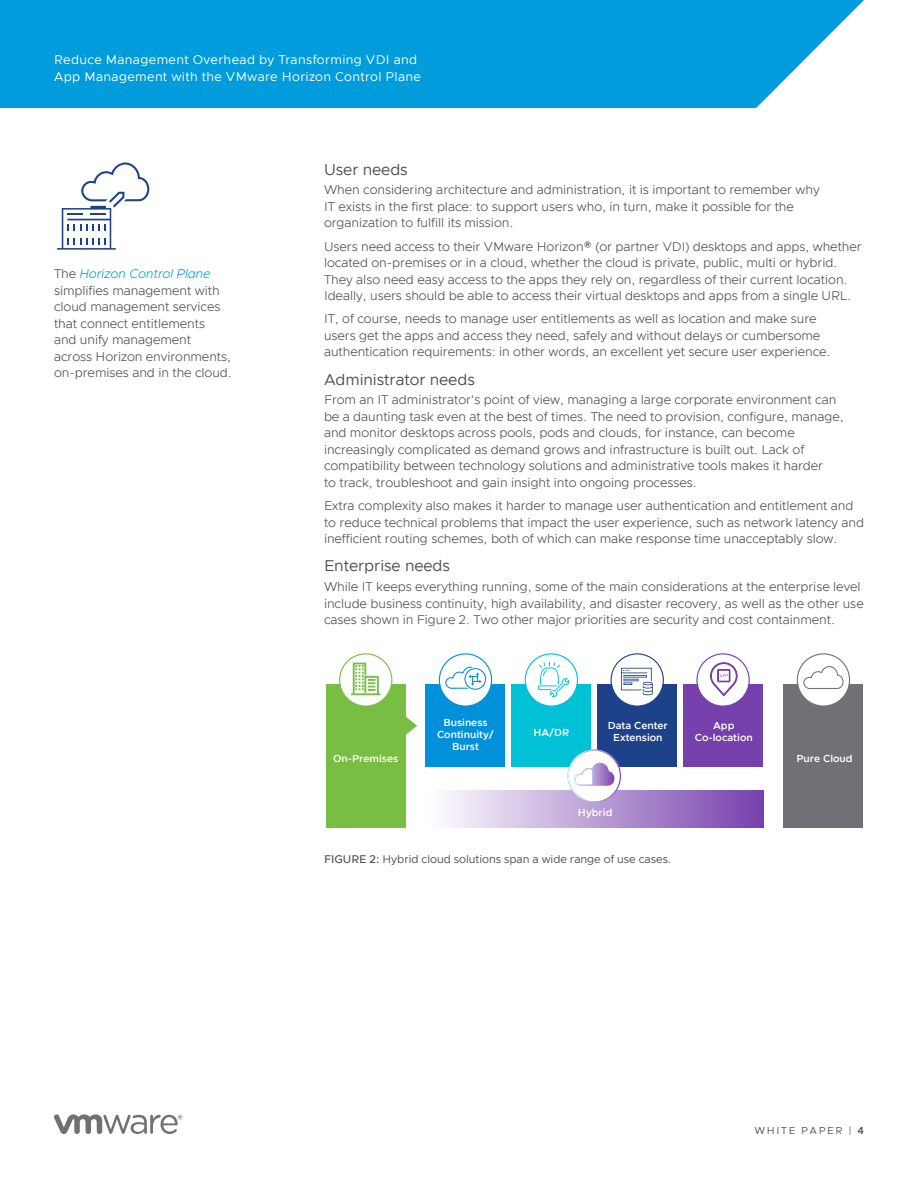
<style>
.page{position:relative;width:918px;height:1188px;background:#fff}
.page>*{position:absolute;margin:0;border:0;box-sizing:border-box;transform-origin:0 0}
._4a__SUBHEAD_2{font:15.75px "Metropolis";letter-spacing:-.005em;color:#4d4d4f}
._3a__BODY_TEXT{font:300 12.75px/16.5px "Metropolis";letter-spacing:-.005em;color:#4d4d4f}
.t1{font:12.75px/17.2px "Metropolis";letter-spacing:.025em;color:#fff}
._7a__CAPTION_BODY{font:11.25px "Metropolis";letter-spacing:-.005em;color:#4d4d4f}
.t2{font:600 10.2px/12.3px "Metropolis";color:#fff;text-align:center}
.t3{font:10.2px "Metropolis";letter-spacing:.165em;color:#4d4d4f}
.s1{font-style:italic;color:#009cdc}
.s2{font-weight:500}
.s3{font-weight:600}
</style>
<div class="page">
<div style="left:0;top:0;width:864px;height:108px;background:#009cdc"></div>
<svg style="left:54px;top:1114px;width:129px;height:20px"></svg>
<div style="left:326px;top:684px;width:79px;height:144px;background:#78be43"></div>
<div style="left:426px;top:790px;width:337px;height:38px;background:linear-gradient(to right,#fff,#7641ad)"></div>
<div style="left:426px;top:684px;width:79px;height:83px;background:#0091da"></div>
<div style="left:511px;top:684px;width:80px;height:83px;background:#00c1d5"></div>
<div style="left:597px;top:684px;width:80px;height:83px;background:#1d428a"></div>
<div style="left:683px;top:684px;width:80px;height:83px;background:#753fac"></div>
<div style="left:784px;top:684px;width:79px;height:144px;background:#717074"></div>
<svg style="left:405px;top:716px;width:12px;height:20px"></svg>
<div style="left:340px;top:654px;width:52px;height:52px;background:#fff;border-radius:50%"></div>
<div style="left:339px;top:653px;width:53px;height:54px;border:1px solid #78be43;border-radius:50%"></div>
<svg style="left:351px;top:663px;width:29px;height:32px"></svg>
<div style="left:439px;top:654px;width:53px;height:52px;background:#fff;border-radius:50%"></div>
<div style="left:439px;top:653px;width:53px;height:54px;border:1px solid #0091da;border-radius:50%"></div>
<div style="left:525px;top:654px;width:52px;height:52px;background:#fff;border-radius:50%"></div>
<div style="left:525px;top:653px;width:53px;height:54px;border:1px solid #00c1d5;border-radius:50%"></div>
<div style="left:611px;top:654px;width:52px;height:52px;background:#fff;border-radius:50%"></div>
<div style="left:611px;top:653px;width:53px;height:54px;border:1px solid #1d428a;border-radius:50%"></div>
<div style="left:697px;top:654px;width:52px;height:52px;background:#fff;border-radius:50%"></div>
<div style="left:696px;top:653px;width:54px;height:54px;border:1px solid #753fac;border-radius:50%"></div>
<div style="left:797px;top:654px;width:53px;height:52px;background:#fff;border-radius:50%"></div>
<div style="left:797px;top:653px;width:53px;height:54px;border:1px solid #717074;border-radius:50%"></div>
<svg style="left:803px;top:666px;width:41px;height:23px"></svg>
<svg style="left:568px;top:749px;width:53px;height:54px"></svg>
<svg style="left:445px;top:667px;width:41px;height:23px"></svg>
<svg style="left:538px;top:662px;width:32px;height:35px"></svg>
<svg style="left:621px;top:668px;width:32px;height:27px"></svg>
<svg style="left:710px;top:662px;width:27px;height:34px"></svg>
<svg style="left:57px;top:163px;width:92px;height:87px"></svg>
<p class="t1" style="left:54px;top:51px;width:369px">Reduce Management Overhead by Transforming VDI and<br>App Management with the VMware Horizon Control Plane</p>
<p class="_3a__BODY_TEXT" style="left:54px;top:266px;width:180px">The <span class="s1">Horizon Control Plane </span>simplifies management with cloud management services that connect entitlements<br>and unify management across Horizon environments, on-premises and in the cloud.</p>
<p class="_4a__SUBHEAD_2" style="left:324px;top:159px;width:85px">User needs</p>
<p class="_3a__BODY_TEXT" style="left:324px;top:182px;width:497px">When considering architecture and administration, it is important to remember why<br>IT exists in the first place: to support users who, in turn, make it possible for the organization to fulfill its mission.</p>
<p class="_3a__BODY_TEXT" style="left:324px;top:238px;width:539px">Users need access to their VMware Horizon® (or partner VDI) desktops and apps, whether located on-premises or in a cloud, whether the cloud is private, public, multi or hybrid.<br>They also need easy access to the apps they rely on, regardless of their current location.<br>Ideally, users should be able to access their virtual desktops and apps from a single URL.</p>
<p class="_3a__BODY_TEXT" style="left:324px;top:311px;width:508px">IT, of course, needs to manage user entitlements as well as location and make sure users get the apps and access they need, safely and without delays or cumbersome authentication requirements: in other words, an excellent yet secure user experience.</p>
<p class="_4a__SUBHEAD_2" style="left:324px;top:369px;width:152px">Administrator needs</p>
<p class="_3a__BODY_TEXT" style="left:324px;top:392px;width:521px">From an IT administrator’s point of view, managing a large corporate environment can be a daunting task even at the best of times. The need to provision, configure, manage, and monitor desktops across pools, pods and clouds, for instance, can become increasingly complicated as demand grows and infrastructure is built out. Lack of compatibility between technology solutions and administrative tools makes it harder<br>to track, troubleshoot and gain insight into ongoing processes.</p>
<p class="_3a__BODY_TEXT" style="left:324px;top:498px;width:542px">Extra complexity also makes it harder to manage user authentication and entitlement and to reduce technical problems that impact the user experience, such as network latency and inefficient routing schemes, both of which can make response time unacceptably slow.</p>
<p class="_4a__SUBHEAD_2" style="left:324px;top:556px;width:128px">Enterprise needs</p>
<p class="_3a__BODY_TEXT" style="left:324px;top:579px;width:541px">While IT keeps everything running, some of the main considerations at the enterprise level include business continuity, high availability, and disaster recovery, as well as the other use cases shown in Figure 2. Two other major priorities are security and cost containment.</p>
<p class="t2" style="left:437px;top:716px;width:58px">Business<br>Continuity/<br>Burst</p>
<p class="t2" style="left:533px;top:726px;width:37px">HA/DR</p>
<p class="t2" style="left:608px;top:719px;width:62px">Data Center<br>Extension</p>
<p class="t2" style="left:695px;top:719px;width:59px">App<br>Co-location</p>
<p class="t2" style="left:333px;top:753px;width:66px">On-Premises</p>
<p class="t2" style="left:797px;top:753px;width:58px">Pure Cloud</p>
<p class="t2" style="left:578px;top:807px;width:36px">Hybrid</p>
<p class="_7a__CAPTION_BODY" style="left:324px;top:852px;width:347px"><span class="s2">FIGUR E 2:</span> Hybrid cloud solutions span a wide range of use cases.</p>
<p class="t3" style="left:754px;top:1124px;width:111px">WHITE PAPER | <span class="s3">4</span></p>
</div>
